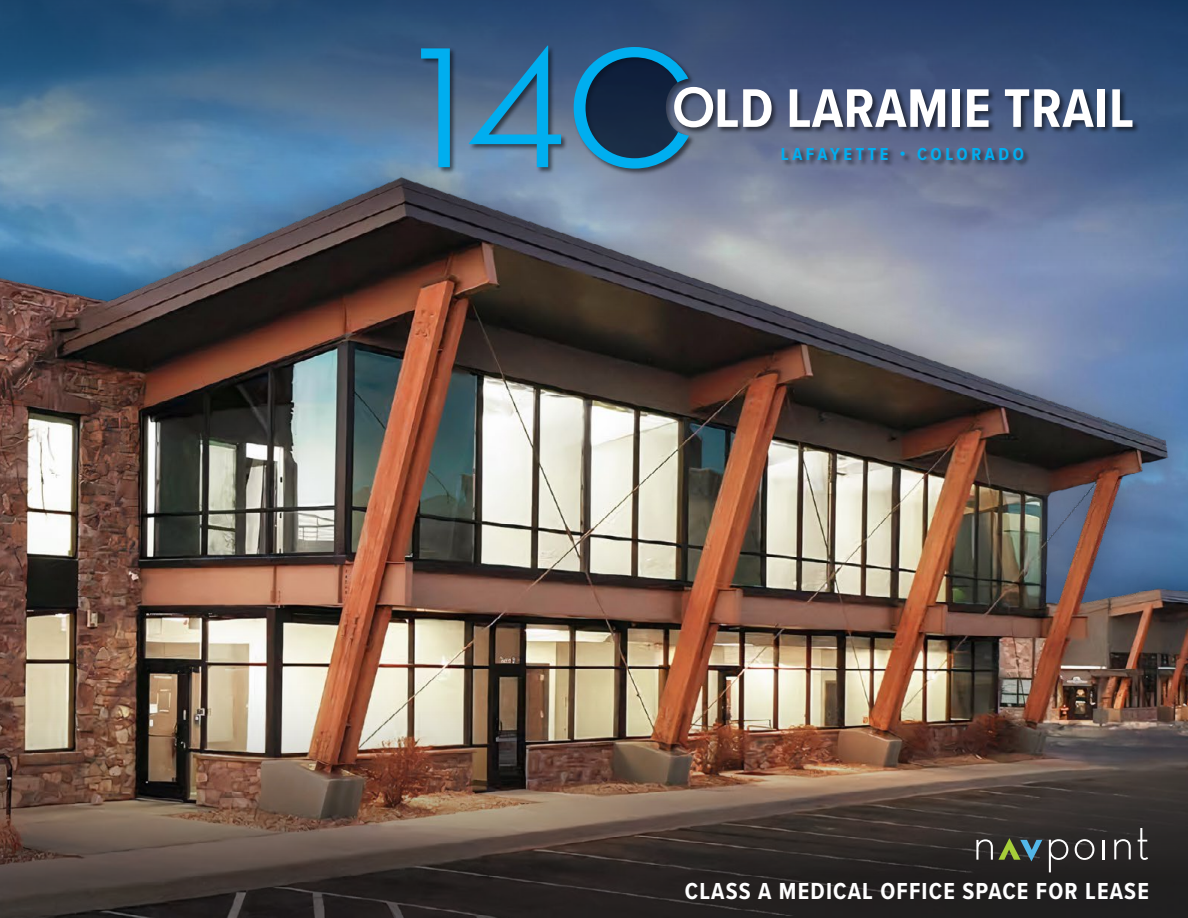
<style>
.page{position:relative;width:1188px;height:918px;background:#fff}
.page>*{position:absolute;margin:0;border:0;box-sizing:border-box;transform-origin:0 0}
.t1{font:700 56.25px "Proxima Nova Cond";letter-spacing:.01em;color:#fff}
.t2{font:700 24px "Proxima Nova Cond";letter-spacing:.05em;color:#fff}
.t3{font:700 18px "Proxima Nova Cond";letter-spacing:.2em;color:#00aeef}
.s1{font-family:"Halis R";font-weight:500}
</style>
<div class="page">
<img style="left:0;top:289px;width:1188px;height:389px">
<svg style="left:0;top:0;width:1188px;height:289px"></svg>
<img style="left:0;top:678px;width:1188px;height:240px">
<svg style="left:1049px;top:839px;width:19px;height:33px"></svg>
<svg style="left:1075px;top:839px;width:19px;height:21px"></svg>
<svg style="left:1103px;top:840px;width:2px;height:19px"></svg>
<svg style="left:1114px;top:839px;width:17px;height:20px"></svg>
<svg style="left:1138px;top:828px;width:10px;height:32px"></svg>
<svg style="left:976px;top:838px;width:66px;height:23px"></svg>
<div style="left:420px;top:45px;width:719px;height:131px;background:#000;opacity:.54"></div>
<svg style="left:421px;top:46px;width:268px;height:123px"></svg>
<h1 class="t1" style="left:671px;top:67px;width:465px"><span class="s1">O</span>LD LARAMIE TRAIL</h1>
<p class="t3" style="left:781px;top:141px;width:245px">LAFAYETTE • COLORADO</p>
<p class="t2" style="left:685px;top:873px;width:466px">CLASS A MEDICAL OFFICE SPACE FOR LEASE</p>
</div>
